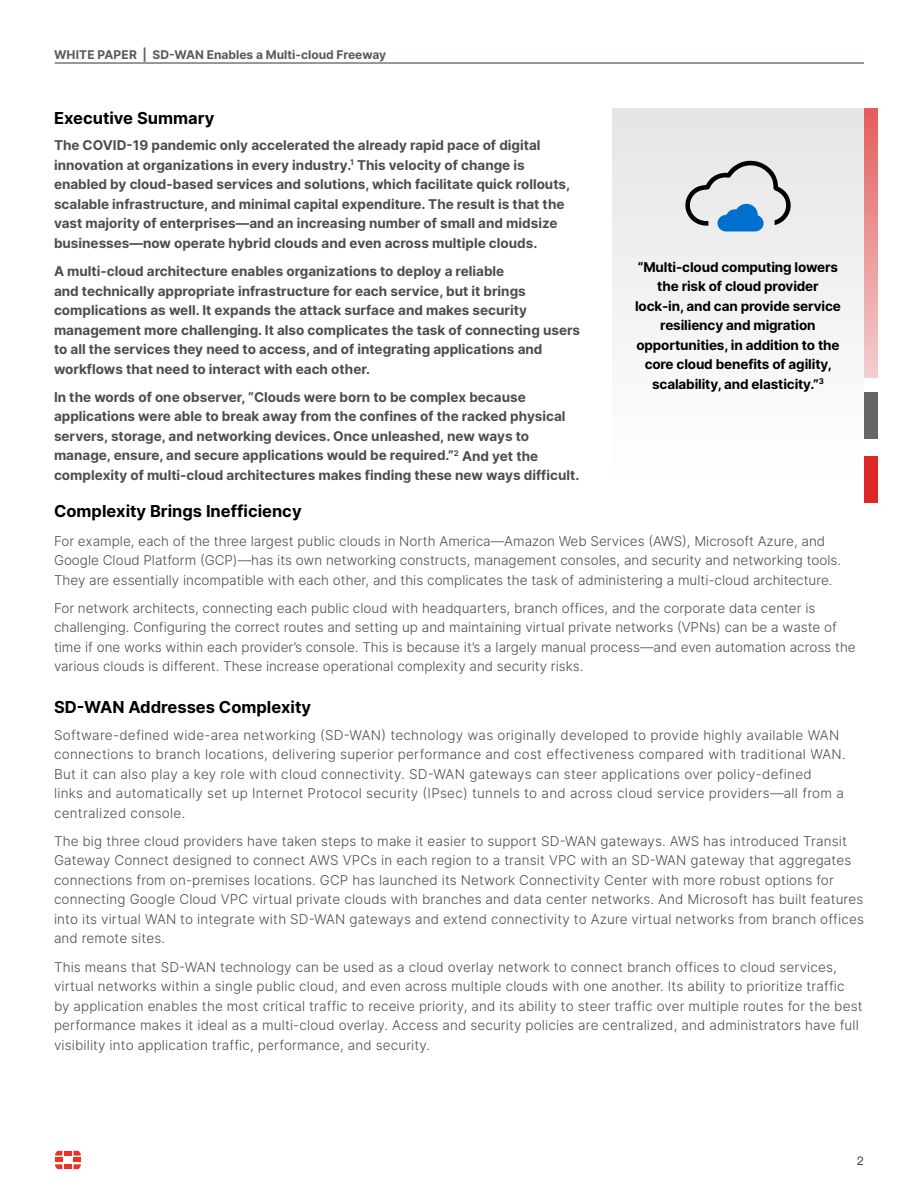
<style>
.page{position:relative;width:918px;height:1188px;background:#fff}
.page>*{position:absolute;margin:0;border:0;box-sizing:border-box;transform-origin:0 0}
.t1{font:700 16.5px "Inter";color:#000}
.t2{font:300 13.5px/19.5px "Inter";letter-spacing:.01em;color:#4d4d4f}
.t3{font:700 13.5px/19.5px "Inter";color:#4d4d4f}
.t4{font:700 13.5px/19.5px "Inter";letter-spacing:-.01em;color:#000;text-align:center}
.t5{font:700 12px "Inter";color:#58595b}
.t6{font:300 12px "Helvetica Neue LT Pro";color:#000}
.s1{color:#636466}
</style>
<div class="page">
<hr style="left:55px;top:63px;width:809px;height:1px;background:#233746">
<div style="left:64px;top:1151px;width:8px;height:5px;background:#ee3124"></div>
<div style="left:64px;top:1164px;width:8px;height:5px;background:#ee3124"></div>
<svg style="left:55px;top:1151px;width:7px;height:18px"></svg>
<svg style="left:74px;top:1151px;width:7px;height:18px"></svg>
<div style="left:612px;top:108px;width:252px;height:373px;background:#f3f3f3"></div>
<svg style="left:685px;top:160px;width:106px;height:71px"></svg>
<img style="left:864px;top:108px;width:13px;height:269px">
<div style="left:864px;top:392px;width:13px;height:47px;background:#686565"></div>
<div style="left:864px;top:456px;width:13px;height:47px;background:#de2726"></div>
<p class="t5" style="left:54px;top:46px;width:334px">WHITE PAPER <span class="s1">|</span> SD-WAN Enables a Multi-cloud Freeway</p>
<p class="t1" style="left:54px;top:106px;width:162px">Executive Summary</p>
<p class="t3" style="left:54px;top:135px;width:518px">The COVID-19 pandemic only accelerated the already rapid pace of digital innovation at organizations in every industry.<sup>1</sup> This velocity of change is enabled by cloud-based services and solutions, which facilitate quick rollouts, scalable infrastructure, and minimal capital expenditure. The result is that the vast majority of enterprises—and an increasing number of small and midsize businesses—now operate hybrid clouds and even across multiple clouds.</p>
<p class="t3" style="left:54px;top:261px;width:528px">A multi-cloud architecture enables organizations to deploy a reliable<br>and technically appropriate infrastructure for each service, but it brings complications as well. It expands the attack surface and makes security management more challenging. It also complicates the task of connecting users to all the services they need to access, and of integrating applications and workflows that need to interact with each other.</p>
<p class="t3" style="left:54px;top:387px;width:527px">In the words of one observer, “Clouds were born to be complex because applications were able to break away from the confines of the racked physical servers, storage, and networking devices. Once unleashed, new ways to manage, ensure, and secure applications would be required.”<sup>2</sup> And yet the complexity of multi-cloud architectures makes finding these new ways difficult.</p>
<p class="t1" style="left:54px;top:499px;width:249px">Complexity Brings Inefficiency</p>
<p class="t4" style="left:635px;top:257px;width:207px">“Multi-cloud computing lowers the risk of cloud provider lock-in, and can provide service resiliency and migration opportunities, in addition to the core cloud benefits of agility, scalability, and elasticity.”<sup>3</sup></p>
<p class="t2" style="left:54px;top:531px;width:789px">For example, each of the three largest public clouds in North America—Amazon Web Services (AWS), Microsoft Azure, and<br>Google Cloud Platform (GCP)—has its own networking constructs, management consoles, and security and networking tools.<br>They are essentially incompatible with each other, and this complicates the task of administering a multi-cloud architecture.</p>
<p class="t2" style="left:54px;top:598px;width:803px">For network architects, connecting each public cloud with headquarters, branch offices, and the corporate data center is challenging. Configuring the correct routes and setting up and maintaining virtual private networks (VPNs) can be a waste of time if one works within each provider’s console. This is because it’s a largely manual process—and even automation across the various clouds is different. These increase operational complexity and security risks.</p>
<p class="t1" style="left:54px;top:695px;width:259px">SD-WAN Addresses Complexity</p>
<p class="t2" style="left:54px;top:725px;width:793px">Software-defined wide-area networking (SD-WAN) technology was originally developed to provide highly available WAN connections to branch locations, delivering superior performance and cost effectiveness compared with traditional WAN.<br>But it can also play a key role with cloud connectivity. SD-WAN gateways can steer applications over policy-defined<br>links and automatically set up Internet Protocol security (IPsec) tunnels to and across cloud service providers—all from a centralized console.</p>
<p class="t2" style="left:54px;top:831px;width:811px">The big three cloud providers have taken steps to make it easier to support SD-WAN gateways. AWS has introduced Transit Gateway Connect designed to connect AWS VPCs in each region to a transit VPC with an SD-WAN gateway that aggregates connections from on-premises locations. GCP has launched its Network Connectivity Center with more robust options for connecting Google Cloud VPC virtual private clouds with branches and data center networks. And Microsoft has built features into its virtual WAN to integrate with SD-WAN gateways and extend connectivity to Azure virtual networks from branch offices and remote sites.</p>
<p class="t2" style="left:54px;top:957px;width:810px">This means that SD-WAN technology can be used as a cloud overlay network to connect branch offices to cloud services, virtual networks within a single public cloud, and even across multiple clouds with one another. Its ability to prioritize traffic by application enables the most critical traffic to receive priority, and its ability to steer traffic over multiple routes for the best performance makes it ideal as a multi-cloud overlay. Access and security policies are centralized, and administrators have full visibility into application traffic, performance, and security.</p>
<p class="t6" style="left:857px;top:1154px;width:8px">2</p>
</div>
